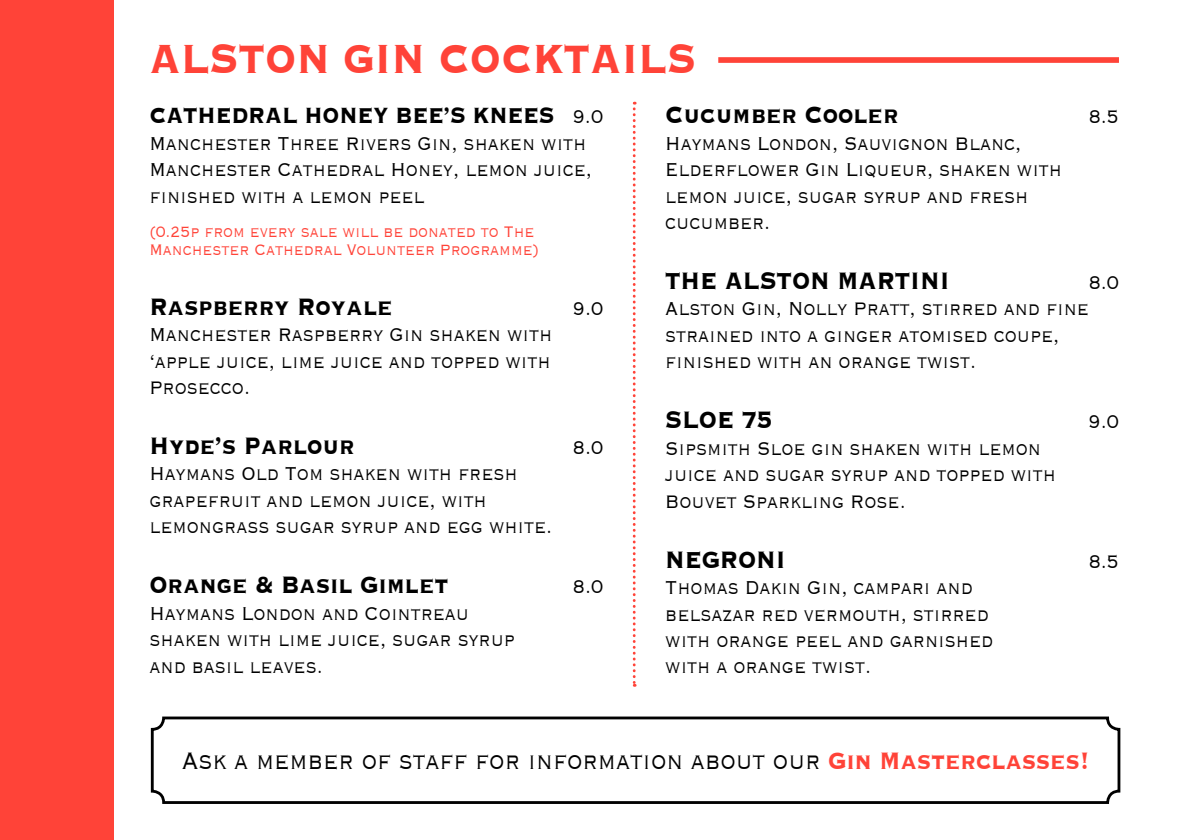
<style>
.page{position:relative;width:1191px;height:840px;background:#fff}
.page>*{position:absolute;margin:0;border:0;box-sizing:border-box;transform-origin:0 0}
.t1{font:700 52.8px "Copperplate";color:#ff4338;scale:.82 1}
.t2{font:700 30.8px "Copperplate";color:#000;scale:.82 1}
.t3{font:300 30.8px "Copperplate";color:#000;scale:.82 1}
.t4{font:700 28.6px "Copperplate";color:#000;scale:.82 1}
.t5{font:300 24.2px/26.4px "Copperplate";color:#000;scale:.82 1}
.t6{font:300 19.8px/18px "Copperplate";color:#ff4338;scale:.82 1}
.s1{font-weight:300;font-size:24.2px}
.s2{font-weight:700;color:#ff4338}
</style>
<div class="page">
<div style="left:0;top:0;width:113px;height:839px;background:#ff4338"></div>
<svg style="left:633px;top:102px;width:2px;height:584px"></svg>
<div style="left:718px;top:57px;width:401px;height:6px;background:#ff4338"></div>
<div style="left:151px;top:716px;width:969px;height:87px;border:3px solid #000;border-radius:11px"></div>
<h1 class="t1" style="left:149px;top:24px;width:668px">ALSTON GIN COCKTAI LS</h1>
<p class="t4" style="left:149px;top:97px;width:232px">CATHEDRAL HONEY</p>
<p class="t4" style="left:395px;top:97px;width:255px">BEE’S KNEES <span class="s1">9.0</span></p>
<p class="t5" style="left:149px;top:128px;width:541px">Manchester Three Rivers Gin, shaken with<br>Manchester Cathedral Honey, lemon juice, finished with a lemon peel</p>
<p class="t6" style="left:149px;top:221px;width:476px">(0.25p from every sale will be donated to The<br>Manchester Cathedral Volunteer Programme)</p>
<p class="t2" style="left:149px;top:286px;width:298px">Raspberry Royale</p>
<p class="t5" style="left:573px;top:293px;width:38px">9.0</p>
<p class="t5" style="left:149px;top:320px;width:493px;text-align:justify">Manchester Raspberry Gin shaken with ‘apple juice, lime juice and topped with Prosecco.</p>
<p class="t2" style="left:149px;top:425px;width:252px">Hyde’s Parlour</p>
<p class="t5" style="left:573px;top:432px;width:38px">8.0</p>
<p class="t5" style="left:149px;top:459px;width:493px">Haymans Old Tom shaken with fresh grapefruit and lemon juice, with lemongrass sugar syrup and egg white.</p>
<p class="t2" style="left:149px;top:564px;width:366px">Orange &amp; Basil Gimlet</p>
<p class="t5" style="left:573px;top:572px;width:38px">8.0</p>
<p class="t5" style="left:149px;top:598px;width:447px">Haymans London and Cointreau shaken with lime juice, sugar syrup and basil leaves.</p>
<p class="t2" style="left:665px;top:95px;width:286px">Cucumber Cooler</p>
<p class="t5" style="left:1088px;top:102px;width:38px">8.5</p>
<p class="t5" style="left:665px;top:128px;width:485px">Haymans London, Sauvignon Blanc,<br>Elderflower Gin Liqueur, shaken with lemon juice, sugar syrup and fresh cucumber.</p>
<p class="t2" style="left:665px;top:260px;width:314px">THE ALSTON MARTINI</p>
<p class="t5" style="left:665px;top:268px;width:555px;text-indent:423px">8.0<br>Alston Gin, Nolly Pratt, stirred and fine strained into a ginger atomised coupe, finished with an orange twist.</p>
<p class="t2" style="left:665px;top:399px;width:132px">SLOE 75</p>
<p class="t5" style="left:1088px;top:407px;width:38px">9.0</p>
<p class="t5" style="left:665px;top:433px;width:478px">Sipsmith Sloe gin shaken with lemon juice and sugar syrup and topped with<br>Bouvet Sparkling Rose.</p>
<p class="t2" style="left:665px;top:539px;width:108px">NEGRONI</p>
<p class="t5" style="left:1088px;top:546px;width:38px">8.5</p>
<p class="t5" style="left:665px;top:572px;width:401px">Thomas Dakin Gin, campari and belsazar red vermouth, stirred with orange peel and garnished with a orange twist.</p>
<p class="t3" style="left:182px;top:740px;width:1108px">Ask a member of staff for information about our <span class="s2">Gin Masterclasses!</span></p>
</div>
